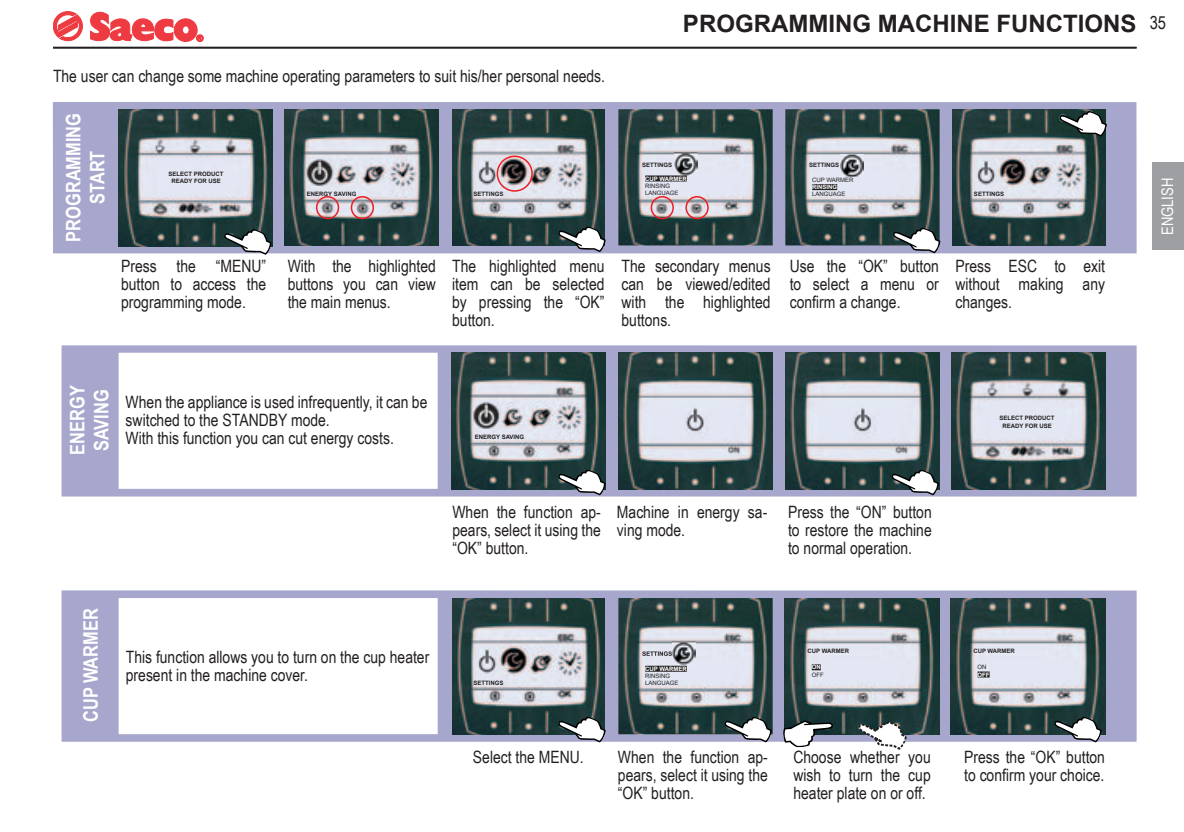
<style>
.page{position:relative;width:1184px;height:832px;background:#fff}
.page>*{position:absolute;margin:0;border:0;box-sizing:border-box;transform-origin:0 0}
.t1{font:700 24px "Arial";color:#231f20}
.t2{font:700 20px/24px "Arial Narrow";color:#fff;text-align:center}
.t3{font:18px "Arial Narrow";color:#231f20}
.t4{font:17px/18px "Arial Narrow";color:#231f20;text-align:justify}
.t5{font:16px "Arial Narrow";color:#fff}
.t6{font:700 6px/7.2px "Arial";color:#231f20;text-align:center}
.t7{font:6px/7.2px "Arial";color:#231f20}
.t8{font:700 6px "Arial";color:#fff}
</style>
<div class="page">
<hr style="left:53px;top:47px;width:1083px;height:2px;background:#231f20">
<svg style="left:53px;top:12px;width:29px;height:29px"></svg>
<svg style="left:90px;top:11px;width:113px;height:31px"></svg>
<div style="left:53px;top:102px;width:1083px;height:151px;background:#a7a7cd"></div>
<div style="left:62px;top:345px;width:1074px;height:151px;background:#a7a7cd"></div>
<svg style="left:62px;top:590px;width:1074px;height:151px;background:#a8a8cc"></svg>
<div style="left:120px;top:354px;width:316px;height:134px;background:#fff"></div>
<div style="left:119px;top:353px;width:318px;height:136px;border:2px solid #fff"></div>
<div style="left:120px;top:599px;width:316px;height:134px;background:#fff"></div>
<img style="left:285px;top:109px;width:153px;height:137px">
<img style="left:118px;top:110px;width:154px;height:136px">
<svg style="left:221px;top:218px;width:54px;height:37px"></svg>
<div style="left:316px;top:196px;width:23px;height:23px;border:2px solid #ee1d23;border-radius:50%"></div>
<div style="left:350px;top:196px;width:24px;height:23px;border:2px solid #ee1d23;border-radius:50%"></div>
<img style="left:452px;top:110px;width:153px;height:136px">
<div style="left:496px;top:155px;width:36px;height:37px;border:2px solid #ee1d23;border-radius:50%"></div>
<svg style="left:785px;top:109px;width:158px;height:145px;background:#768488"></svg>
<img style="left:952px;top:110px;width:153px;height:136px">
<svg style="left:1056px;top:102px;width:53px;height:40px"></svg>
<svg style="left:555px;top:216px;width:54px;height:38px"></svg>
<img style="left:618px;top:109px;width:154px;height:136px">
<div style="left:650px;top:196px;width:23px;height:23px;border:2px solid #ee1d23;border-radius:50%"></div>
<div style="left:685px;top:196px;width:23px;height:23px;border:2px solid #ee1d23;border-radius:50%"></div>
<img style="left:451px;top:353px;width:154px;height:136px">
<img style="left:618px;top:353px;width:154px;height:136px">
<img style="left:951px;top:353px;width:153px;height:136px">
<img style="left:785px;top:353px;width:154px;height:136px">
<svg style="left:888px;top:459px;width:54px;height:38px;background:#6d7b81"></svg>
<img style="left:452px;top:598px;width:153px;height:136px">
<svg style="left:555px;top:459px;width:54px;height:38px"></svg>
<svg style="left:555px;top:706px;width:54px;height:37px"></svg>
<svg style="left:618px;top:598px;width:157px;height:145px;background:#758387"></svg>
<img style="left:784px;top:598px;width:155px;height:136px">
<img style="left:950px;top:598px;width:154px;height:136px">
<svg style="left:782px;top:718px;width:52px;height:30px"></svg>
<svg style="left:853px;top:707px;width:57px;height:43px"></svg>
<svg style="left:1051px;top:706px;width:53px;height:37px"></svg>
<div style="left:1151px;top:162px;width:32px;height:88px;background:#9d9fa2"></div>
<img style="left:840px;top:154px;width:23px;height:23px">
<div style="left:812px;top:184px;width:25px;height:6px;background:#231f20"></div>
<img style="left:674px;top:153px;width:23px;height:22px">
<div style="left:645px;top:175px;width:41px;height:6px;background:#231f20"></div>
<svg style="left:642px;top:651px;width:29px;height:5px"></svg>
<img style="left:672px;top:641px;width:23px;height:23px">
<div style="left:645px;top:665px;width:41px;height:6px;background:#231f20"></div>
<div style="left:811px;top:664px;width:9px;height:6px;background:#231f20"></div>
<div style="left:977px;top:671px;width:12px;height:6px;background:#231f20"></div>
<h1 class="t1" style="left:683px;top:8px;width:455px">PROGRAMMING MACHINE FUNCTIONS</h1>
<p class="t3" style="left:1149px;top:9px;width:18px">35</p>
<p class="t4" style="left:53px;top:67px;width:553px">The user can change some machine operating parameters to suit his/her personal needs.</p>
<p class="t2" style="left:62px;top:241px;width:130px;rotate:-90deg">PROGRAMMING<br>START</p>
<p class="t6" style="left:168px;top:170px;width:57px">SELECT PRODUCT<br>READY FOR USE</p>
<p class="t6" style="left:307px;top:190px;width:51px">ENERGY SAVING</p>
<p class="t6" style="left:473px;top:190px;width:32px">SETTINGS</p>
<p class="t6" style="left:642px;top:161px;width:32px">SETTINGS</p>
<p class="t8" style="left:645px;top:175px;width:43px">CUP WARMER</p>
<p class="t7" style="left:645px;top:182px;width:35px">RINSING<br>LANGUAGE</p>
<p class="t6" style="left:808px;top:161px;width:32px">SETTINGS</p>
<p class="t7" style="left:812px;top:176px;width:43px">CUP WARMER</p>
<p class="t8" style="left:812px;top:183px;width:27px">RINSING</p>
<p class="t7" style="left:812px;top:191px;width:35px">LANGUAGE</p>
<p class="t6" style="left:973px;top:190px;width:32px">SETTINGS</p>
<p class="t4" style="left:287px;top:257px;width:150px">With the highlighted buttons you can view the main menus.</p>
<p class="t4" style="left:452px;top:257px;width:154px">The highlighted menu item can be selected by pressing the “OK” button.</p>
<p class="t4" style="left:789px;top:257px;width:151px">Use the “OK” button to select a menu or confirm a change.</p>
<p class="t4" style="left:121px;top:257px;width:146px">Press the “MENU” button to access the programming mode.</p>
<p class="t4" style="left:955px;top:257px;width:151px">Press ESC to exit without making any changes.</p>
<p class="t4" style="left:621px;top:257px;width:151px">The secondary menus can be viewed/edited with the highlighted buttons.</p>
<p class="t5" style="left:1155px;top:235px;width:59px;rotate:-90deg">ENGLISH</p>
<p class="t2" style="left:66px;top:455px;width:71px;text-align:left;rotate:-90deg">ENERGY<br>SAVING</p>
<p class="t4" style="left:126px;top:392px;width:303px;text-align:left">When the appliance is used infrequently, it can be switched to the STANDBY mode.<br>With this function you can cut energy costs.</p>
<p class="t2" style="left:79px;top:722px;width:115px;rotate:-90deg">CUP WARMER</p>
<p class="t4" style="left:126px;top:647px;width:305px">This function allows you to turn on the cup heater present in the machine cover.</p>
<p class="t6" style="left:474px;top:434px;width:51px">ENERGY SAVING</p>
<p class="t4" style="left:452px;top:502px;width:150px">When the function ap&shy;pears, select it using the “OK” button.</p>
<p class="t4" style="left:617px;top:502px;width:152px">Machine in energy sa&shy;ving mode.</p>
<p class="t4" style="left:788px;top:502px;width:145px">Press the “ON” button to restore the machine to normal operation.</p>
<p class="t6" style="left:999px;top:415px;width:57px">SELECT PRODUCT<br>READY FOR USE</p>
<p class="t6" style="left:473px;top:679px;width:32px">SETTINGS</p>
<p class="t4" style="left:473px;top:747px;width:112px">Select the MENU.</p>
<p class="t8" style="left:645px;top:665px;width:43px">CUP WARMER</p>
<p class="t7" style="left:645px;top:672px;width:35px">RINSING<br>LANGUAGE</p>
<p class="t6" style="left:807px;top:648px;width:43px">CUP WARMER</p>
<p class="t8" style="left:811px;top:663px;width:11px">ON</p>
<p class="t7" style="left:811px;top:671px;width:13px">OFF</p>
<p class="t6" style="left:973px;top:648px;width:43px">CUP WARMER</p>
<p class="t7" style="left:977px;top:664px;width:10px">ON</p>
<p class="t8" style="left:977px;top:670px;width:13px">OFF</p>
<p class="t4" style="left:618px;top:747px;width:151px">When the function ap&shy;pears, select it using the “OK” button.</p>
<p class="t4" style="left:963px;top:747px;width:142px">Press the “OK” button to confirm your choice.</p>
<p class="t4" style="left:793px;top:747px;width:139px">Choose whether you wish to turn the cup heater plate on or off.</p>
</div>
